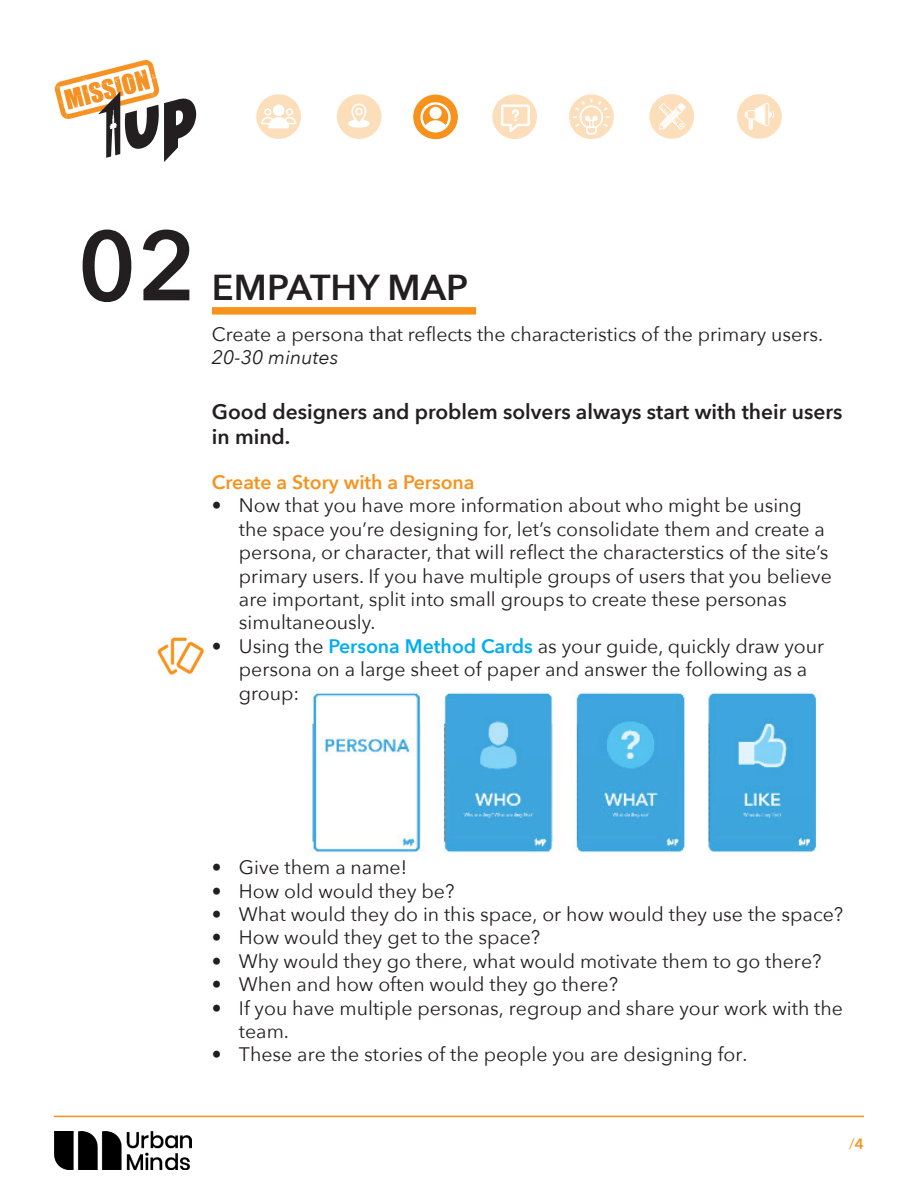
<style>
.page{position:relative;width:918px;height:1188px;background:#fff}
.page>*{position:absolute;margin:0;border:0;box-sizing:border-box;transform-origin:0 0}
.t1{font:600 97.5px "Avenir Next";color:#231f20}
.t2{font:600 36px "Avenir Next";color:#231f20}
.t3{font:600 21px/25.2px "Avenir Next";color:#231f20}
.t4{font:19.5px/23.4px "Avenir Next";color:#231f20}
.t5{font:600 19.5px "Avenir Next";color:#f7931d}
.t6{font:15px "Avenir Next";color:#f7931d}
.s1{font-style:italic}
.s2{font-weight:600;color:#00aeef}
.s3{font-weight:600}
</style>
<div class="page">
<hr style="left:54px;top:1116px;width:810px;height:1px;background:#f7931d">
<img style="left:54px;top:60px;width:105px;height:59px">
<svg style="left:98px;top:92px;width:98px;height:70px"></svg>
<img style="left:54px;top:1131px;width:138px;height:38px">
<svg style="left:336px;top:93px;width:47px;height:47px"></svg>
<div style="left:334px;top:92px;width:50px;height:49px;border:3px solid #fff;border-radius:50%"></div>
<svg style="left:348px;top:104px;width:22px;height:24px"></svg>
<svg style="left:412px;top:93px;width:47px;height:48px"></svg>
<div style="left:411px;top:92px;width:49px;height:50px;border:3px solid #fff;border-radius:50%"></div>
<svg style="left:420px;top:102px;width:31px;height:30px"></svg>
<div style="left:427px;top:123px;width:17px;height:7px;background:#fff;border-radius:50%"></div>
<svg style="left:429px;top:107px;width:13px;height:12px"></svg>
<div style="left:432px;top:109px;width:7px;height:8px;background:#fff;border-radius:50%"></div>
<svg style="left:255px;top:93px;width:47px;height:47px"></svg>
<div style="left:254px;top:92px;width:50px;height:49px;border:3px solid #fff;border-radius:50%"></div>
<svg style="left:261px;top:105px;width:35px;height:23px"></svg>
<svg style="left:491px;top:93px;width:47px;height:47px"></svg>
<div style="left:490px;top:92px;width:50px;height:50px;border:3px solid #fff;border-radius:50%"></div>
<svg style="left:501px;top:104px;width:29px;height:28px"></svg>
<svg style="left:568px;top:93px;width:47px;height:47px"></svg>
<div style="left:567px;top:92px;width:49px;height:50px;border:3px solid #fff;border-radius:50%"></div>
<svg style="left:573px;top:99px;width:37px;height:36px"></svg>
<svg style="left:648px;top:93px;width:47px;height:47px"></svg>
<div style="left:647px;top:92px;width:50px;height:49px;border:3px solid #fff;border-radius:50%"></div>
<svg style="left:659px;top:103px;width:27px;height:27px"></svg>
<svg style="left:736px;top:93px;width:47px;height:47px"></svg>
<div style="left:735px;top:92px;width:49px;height:49px;border:3px solid #fff;border-radius:50%"></div>
<svg style="left:745px;top:103px;width:29px;height:27px"></svg>
<div style="left:212px;top:307px;width:264px;height:8px;background:#f7931d"></div>
<img style="left:312px;top:689px;width:509px;height:164px">
<img style="left:157px;top:637px;width:47px;height:38px">
<p class="t1" style="left:77px;top:183px;width:120px">02</p>
<p class="t2" style="left:212px;top:257px;width:258px">EMPATHY MAP</p>
<p class="t4" style="left:212px;top:322px;width:613px">Create a persona that reflects the characteristics of the primary users.<br><span class="s1">20-30 minutes</span></p>
<p class="t3" style="left:212px;top:398px;width:632px">Good designers and problem solvers always start with their users in mind.</p>
<p class="t5" style="left:212px;top:465px;width:264px">Create a Story with a Persona</p>
<p class="t4" style="left:239px;top:493px;width:594px;text-indent:-27px">• Now that you have more information about who might be using the space you’re designing for, let’s consolidate them and create a persona, or character, that will reflect the characterstics of the site’s primary users. If you have multiple groups of users that you believe are important, split into small groups to create these personas simultaneously.</p>
<p class="t4" style="left:239px;top:633px;width:587px;text-indent:-27px">• Using the <span class="s2">Persona Method Cards</span> as your guide, quickly draw your persona on a large sheet of paper and answer the following as a group:</p>
<p class="t4" style="left:212px;top:855px;width:197px">• Give them a name!</p>
<p class="t4" style="left:212px;top:878px;width:244px">• How old would they be?</p>
<p class="t4" style="left:212px;top:902px;width:633px">• What would they do in this space, or how would they use the space?</p>
<p class="t4" style="left:212px;top:925px;width:330px">• How would they get to the space?</p>
<p class="t4" style="left:212px;top:948px;width:611px">• Why would they go there, what would motivate them to go there?</p>
<p class="t4" style="left:212px;top:972px;width:408px">• When and how often would they go there?</p>
<p class="t4" style="left:239px;top:995px;width:606px;text-indent:-27px">• If you have multiple personas, regroup and share your work with the team.</p>
<p class="t4" style="left:212px;top:1042px;width:537px">• These are the stories of the people you are designing for.</p>
<p class="t6" style="left:849px;top:1131px;width:16px">/<span class="s3">4</span></p>
</div>
